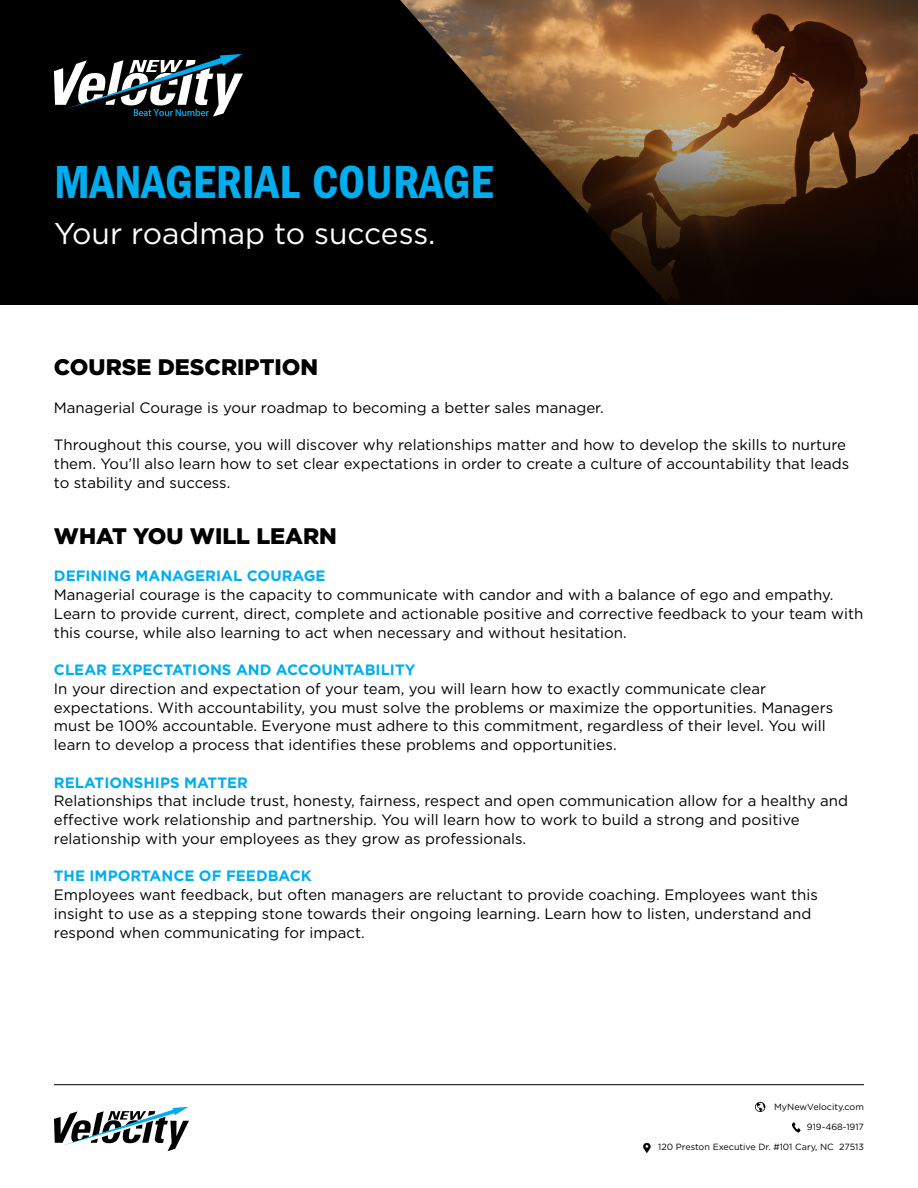
<style>
.page{position:relative;width:918px;height:1188px;background:#fff}
.page>*{position:absolute;margin:0;border:0;box-sizing:border-box;transform-origin:0 0}
.t1{font:600 condensed 48px "Franklin Gothic";color:#00aeef}
.t2{font:30px "Gotham HTF";color:#fff}
.t3{font:900 22.5px "Gotham HTF";color:#000}
.t4{font:15px/18.8px "Gotham HTF";color:#000}
.t5{font:700 15px "Gotham HTF";color:#00aeef}
.t6{font:9px "Gotham HTF";color:#000}
</style>
<div class="page">
<img style="left:0;top:0;width:918px;height:305px">
<svg style="left:54px;top:54px;width:189px;height:63px"></svg>
<hr style="left:54px;top:1084px;width:810px;height:1px;background:#000">
<svg style="left:54px;top:1107px;width:135px;height:44px"></svg>
<svg style="left:643px;top:1143px;width:8px;height:10px"></svg>
<svg style="left:792px;top:1122px;width:9px;height:11px"></svg>
<svg style="left:755px;top:1102px;width:10px;height:10px"></svg>
<h1 class="t1" style="left:54px;top:155px;width:441px">MANAGERIAL COURAGE</h1>
<h2 class="t2" style="left:54px;top:217px;width:383px">Your roadmap to success.</h2>
<h3 class="t3" style="left:54px;top:354px;width:266px">COURSE DESCRIPTION</h3>
<p class="t4" style="left:54px;top:398px;width:551px">Managerial Courage is your roadmap to becoming a better sales manager.</p>
<p class="t4" style="left:54px;top:435px;width:797px">Throughout this course, you will discover why relationships matter and how to develop the skills to nurture them. You’ll also learn how to set clear expectations in order to create a culture of accountability that leads to stability and success.</p>
<h3 class="t3" style="left:54px;top:523px;width:285px">WHAT YOU WILL LEARN</h3>
<p class="t5" style="left:54px;top:568px;width:273px">DEFINING MANAGERIAL COURAGE</p>
<p class="t4" style="left:54px;top:585px;width:811px">Managerial courage is the capacity to communicate with candor and with a balance of ego and empathy.<br>Learn to provide current, direct, complete and actionable positive and corrective feedback to your team with this course, while also learning to act when necessary and without hesitation.</p>
<p class="t5" style="left:54px;top:661px;width:363px">CLEAR EXPECTATIONS AND ACCOUNTABILITY</p>
<p class="t4" style="left:54px;top:679px;width:781px">In your direction and expectation of your team, you will learn how to exactly communicate clear expectations. With accountability, you must solve the problems or maximize the opportunities. Managers must be 100% accountable. Everyone must adhere to this commitment, regardless of their level. You will learn to develop a process that identifies these problems and opportunities.</p>
<p class="t5" style="left:54px;top:774px;width:196px">RELATIONSHIPS MATTER</p>
<p class="t4" style="left:54px;top:792px;width:796px">Relationships that include trust, honesty, fairness, respect and open communication allow for a healthy and effective work relationship and partnership. You will learn how to work to build a strong and positive relationship with your employees as they grow as professionals.</p>
<p class="t5" style="left:54px;top:868px;width:259px">THE IMPORTANCE OF FEEDBACK</p>
<p class="t4" style="left:54px;top:885px;width:765px">Employees want feedback, but often managers are reluctant to provide coaching. Employees want this insight to use as a stepping stone towards their ongoing learning. Learn how to listen, understand and respond when communicating for impact.</p>
<p class="t6" style="left:774px;top:1102px;width:91px">MyNewVelocity.com</p>
<p class="t6" style="left:807px;top:1122px;width:59px">919-468-1917</p>
<p class="t6" style="left:658px;top:1142px;width:207px">120 Preston Executive Dr. #101 Cary, NC 27513</p>
</div>
